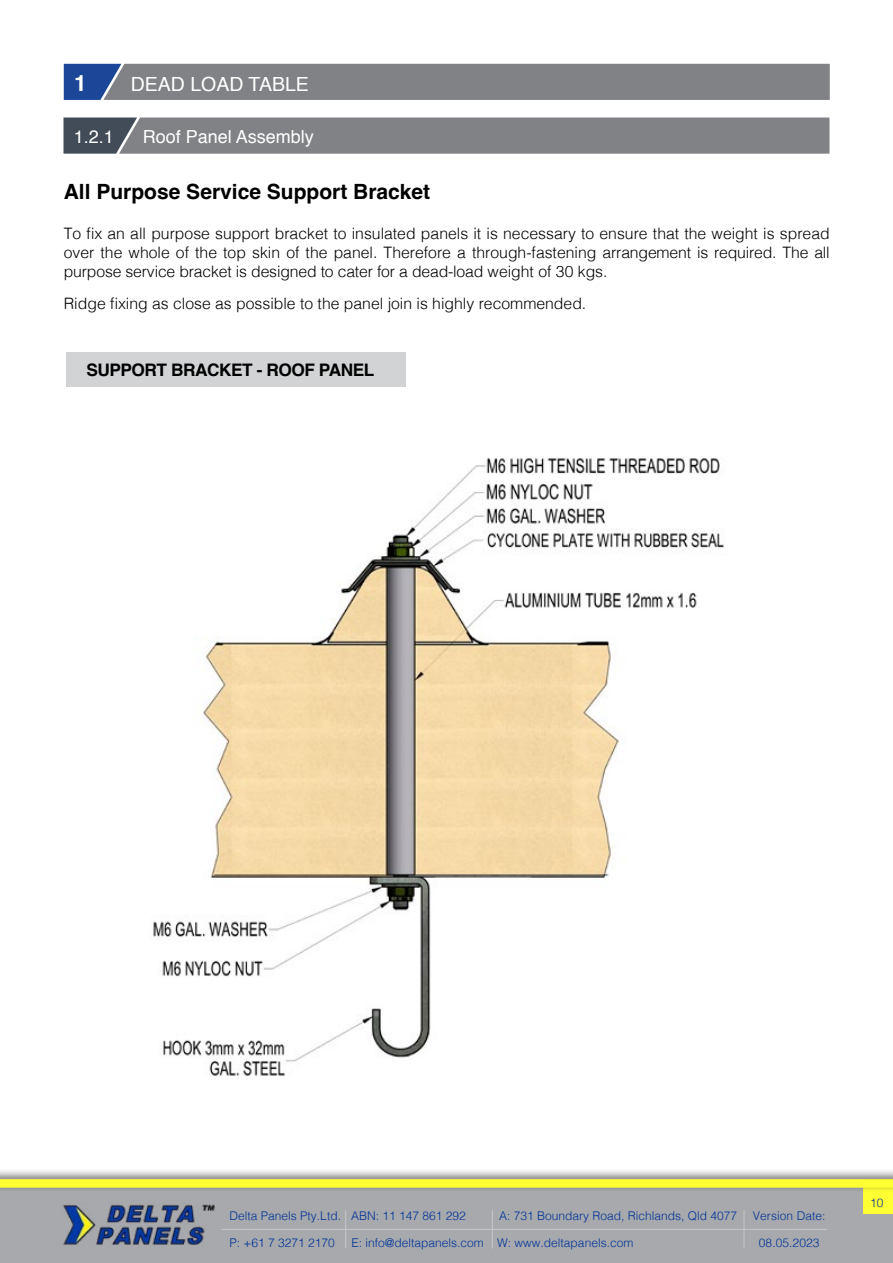
<style>
.page{position:relative;width:893px;height:1263px;background:#fff}
.page>*{position:absolute;margin:0;border:0;box-sizing:border-box;transform-origin:0 0}
.t1{font:700 22.5px "Helvetica";color:#fff}
.t2{font:700 21px "Helvetica";color:#000}
.t3{font:19.5px "Helvetica";color:#fff}
.t4{font:18px "Helvetica";color:#fff}
.t5{font:700 17.25px "Helvetica";letter-spacing:-.025em;color:#000}
.t6{font:300 15.75px/18.9px "Helvetica";color:#000;text-align:justify}
.t7{font:300 12px "Helvetica";color:#039}
</style>
<div class="page">
<div style="left:0;top:1187px;width:893px;height:76px;background:#a7a9ac"></div>
<div style="left:863px;top:1179px;width:30px;height:35px;background:#ff3"></div>
<hr style="left:221px;top:1229px;width:606px;height:1px;background:#c7c8ca">
<hr style="left:345px;top:1210px;width:1px;height:38px;background:#c7c8ca">
<hr style="left:492px;top:1210px;width:1px;height:38px;background:#c7c8ca">
<hr style="left:744px;top:1210px;width:1px;height:38px;background:#c7c8ca">
<div style="left:0;top:1167px;width:893px;height:26px;background:#000;opacity:.6"></div>
<div style="left:0;top:1179px;width:893px;height:9px;background:#ff3"></div>
<img style="left:63px;top:1204px;width:152px;height:41px">
<div style="left:64px;top:64px;width:766px;height:36px;background:#808285"></div>
<svg style="left:63px;top:117px;width:766px;height:37px;background:#7e8184"></svg>
<img style="left:153px;top:457px;width:572px;height:619px">
<div style="left:66px;top:353px;width:339px;height:34px;background:#d1d3d4"></div>
<h1 class="t1" style="left:74px;top:69px;width:14px">1</h1>
<p class="t3" style="left:131px;top:69px;width:180px">DEAD LOAD TABLE</p>
<p class="t4" style="left:74px;top:122px;width:42px">1.2.1</p>
<p class="t4" style="left:143px;top:122px;width:173px">Roof Panel Assembly</p>
<h2 class="t2" style="left:64px;top:179px;width:368px">All Purpose Service Support Bracket</h2>
<p class="t6" style="left:64px;top:223px;width:767px">To fix an all purpose support bracket to insulated panels it is necessary to ensure that the weight is spread over the whole of the top skin of the panel. Therefore a through-fastening arrangement is required. The all purpose service bracket is designed to cater for a dead-load weight of 30 kgs.</p>
<p class="t6" style="left:64px;top:292px;width:524px">Ridge fixing as close as possible to the panel join is highly recommended.</p>
<p class="t5" style="left:86px;top:360px;width:290px">SUPPORT BRACKET - ROOF PANEL</p>
<p class="t7" style="left:230px;top:1205px;width:238px">Delta Panels Pty.Ltd. ABN: 11 147 861 292</p>
<p class="t7" style="left:499px;top:1205px;width:240px">A: 731 Boundary Road, Richlands, Qld 4077</p>
<p class="t7" style="left:230px;top:1233px;width:107px">P: +61 7 3271 2170</p>
<p class="t7" style="left:352px;top:1233px;width:283px">E: info@deltapanels.com W: www.deltapanels.com</p>
<p class="t7" style="left:753px;top:1205px;width:74px">Version Date:</p>
<p class="t7" style="left:759px;top:1233px;width:62px">08.05.2023</p>
<p class="t7" style="left:870px;top:1192px;width:15px">10</p>
</div>
